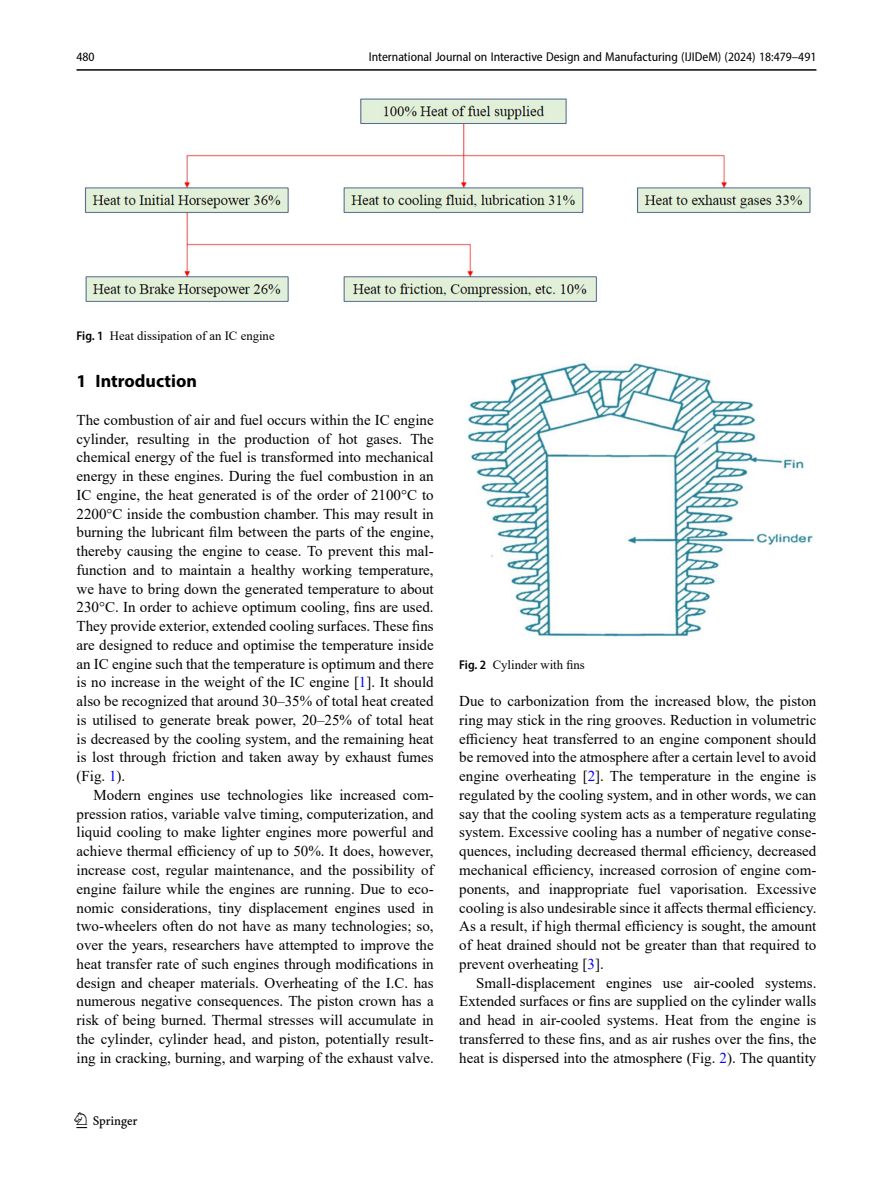
<style>
.page{position:relative;width:893px;height:1187px;background:#fff}
.page>*{position:absolute;margin:0;border:0;box-sizing:border-box;transform-origin:0 0}
.t1{font:22.5px "Springnew";color:#000}
.Head_1{font:700 18px "Myriad Pro";color:#000}
.Body_Text_Indent{font:15px/18.8px "Times New Roman";color:#000;text-align:justify}
.Body_Text{font:15px/18.8px "Times New Roman";color:#000;text-align:justify}
.t2{font:semi-condensed 12.75px "Myriad Pro";color:#000}
.Figure_Caption{font:12.75px "Times New Roman";color:#000}
.s1{font-family:"Myriad Pro";font-weight:600;font-stretch:semi-condensed}
.s2{color:#00f}
</style>
<div class="page">
<hr style="left:77px;top:69px;width:739px;height:2px;background:#000">
<img style="left:467px;top:362px;width:346px;height:276px">
<img style="left:84px;top:98px;width:727px;height:204px">
<p class="t2" style="left:77px;top:49px;width:20px">480</p>
<p class="t2" style="left:369px;top:49px;width:449px">International Journal on Interactive Design and Manufacturing (IJIDeM) (2024) 18:479–491</p>
<p class="Figure_Caption" style="left:77px;top:327px;width:200px"><span class="s1">Fig. 1</span> Heat dissipation of an IC engine</p>
<p class="Head_1" style="left:77px;top:369px;width:122px">1 Introduction</p>
<p class="Body_Text" style="left:77px;top:410px;width:359px">The combustion of air and fuel occurs within the IC engine cylinder, resulting in the production of hot gases. The chemical energy of the fuel is transformed into mechanical energy in these engines. During the fuel combustion in an IC engine, the heat generated is of the order of 2100°C to 2200°C inside the combustion chamber. This may result in burning the lubricant film between the parts of the engine, thereby causing the engine to cease. To prevent this mal&shy;function and to maintain a healthy working temperature, we have to bring down the generated temperature to about 230°C. In order to achieve optimum cooling, fins are used.<br>They provide exterior, extended cooling surfaces. These fins are designed to reduce and optimise the temperature inside an IC engine such that the temperature is optimum and there is no increase in the weight of the IC engine [<span class="s2">1</span>]. It should also be recognized that around 30–35% of total heat created is utilised to generate break power, 20–25% of total heat is decreased by the cooling system, and the remaining heat is lost through friction and taken away by exhaust fumes (Fig. <span class="s2">1</span>).</p>
<p class="Body_Text_Indent" style="left:77px;top:785px;width:359px;text-indent:17px">Modern engines use technologies like increased com&shy;pression ratios, variable valve timing, computerization, and liquid cooling to make lighter engines more powerful and achieve thermal efficiency of up to 50%. It does, however, increase cost, regular maintenance, and the possibility of engine failure while the engines are running. Due to eco&shy;nomic considerations, tiny displacement engines used in two-wheelers often do not have as many technologies; so, over the years, researchers have attempted to improve the heat transfer rate of such engines through modifications in design and cheaper materials. Overheating of the I.C. has numerous negative consequences. The piston crown has a risk of being burned. Thermal stresses will accumulate in the cylinder, cylinder head, and piston, potentially result&shy;ing in cracking, burning, and warping of the exhaust valve.</p>
<h1 class="t1" style="left:77px;top:1107px;width:63px">1 3</h1>
<p class="Figure_Caption" style="left:459px;top:655px;width:127px"><span class="s1">Fig. 2</span> Cylinder with fins</p>
<p class="Body_Text_Indent" style="left:459px;top:691px;width:359px">Due to carbonization from the increased blow, the piston ring may stick in the ring grooves. Reduction in volumetric efficiency heat transferred to an engine component should be removed into the atmosphere after a certain level to avoid engine overheating [<span class="s2">2</span>]. The temperature in the engine is regulated by the cooling system, and in other words, we can say that the cooling system acts as a temperature regulating system. Excessive cooling has a number of negative conse&shy;quences, including decreased thermal efficiency, decreased mechanical efficiency, increased corrosion of engine com&shy;ponents, and inappropriate fuel vaporisation. Excessive cooling is also undesirable since it affects thermal efficiency.<br>As a result, if high thermal efficiency is sought, the amount of heat drained should not be greater than that required to prevent overheating [<span class="s2">3</span>].</p>
<p class="Body_Text_Indent" style="left:459px;top:972px;width:359px;text-indent:17px">Small-displacement engines use air-cooled systems.<br>Extended surfaces or fins are supplied on the cylinder walls and head in air-cooled systems. Heat from the engine is transferred to these fins, and as air rushes over the fins, the heat is dispersed into the atmosphere (Fig. <span class="s2">2</span>). The quantity</p>
</div>
